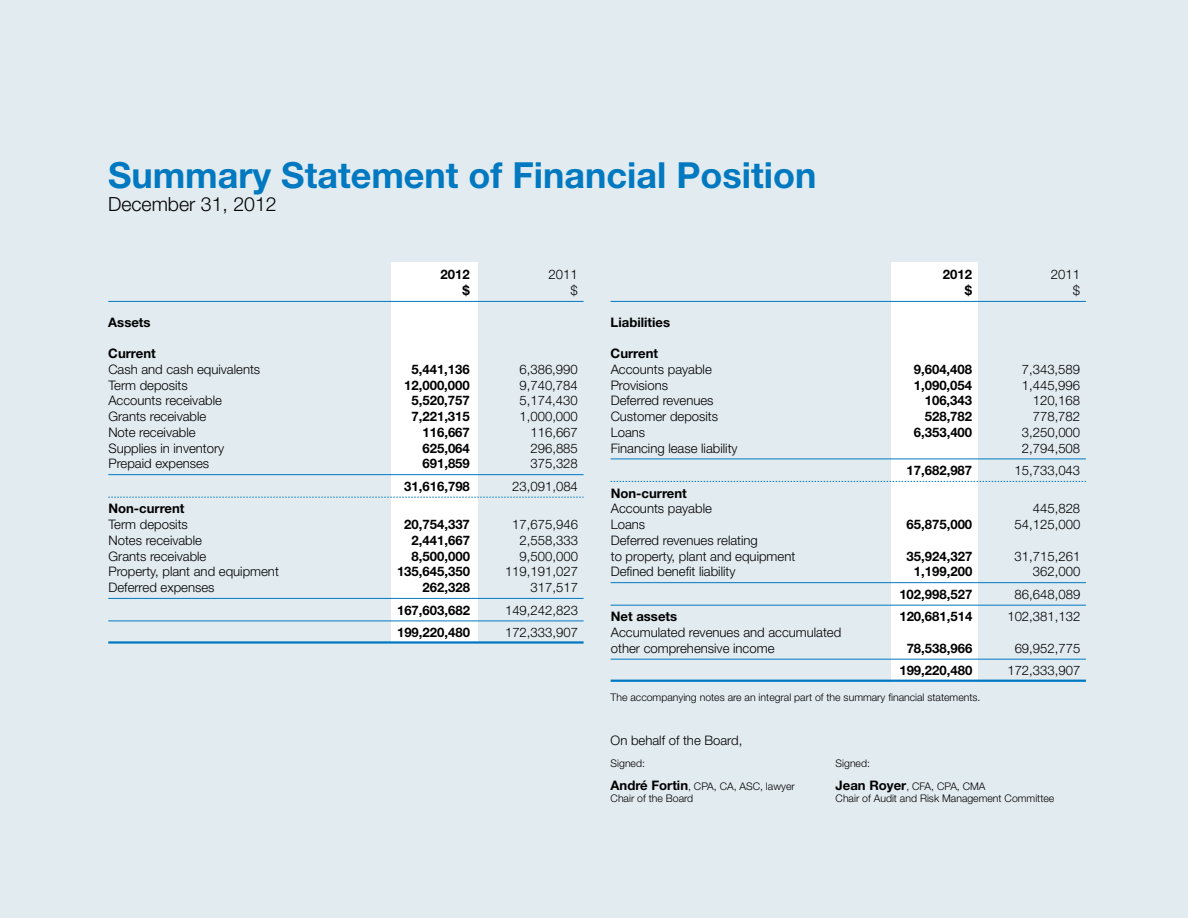
<style>
.page{position:relative;width:1188px;height:918px;background:#e2ebf0}
.page>*{position:absolute;margin:0;border:0;box-sizing:border-box;transform-origin:0 0}
.t1{font:700 36px "Helvetica Neue LT Std";color:#0079c1}
.t2{font:300 19.5px "Helvetica Neue LT Std";color:#000}
.t3{font:300 13.2px/15.8px "Helvetica Neue LT Std";color:#000}
.t4{font:700 13.2px "Helvetica Neue LT Std";color:#000}
.t5{font:300 10.5px "Helvetica Neue LT Std";color:#000}
.s1{font-weight:700;font-size:13.2px}
</style>
<div class="page">
<div style="left:392px;top:262px;width:86px;height:381px;background:#fff"></div>
<div style="left:892px;top:262px;width:86px;height:419px;background:#fff"></div>
<hr style="left:108px;top:301px;width:476px;height:1px;background:#0079c1">
<hr style="left:108px;top:474px;width:476px;height:1px;background:#0079c1">
<svg style="left:108px;top:497px;width:476px;height:1px"></svg>
<hr style="left:108px;top:598px;width:476px;height:1px;background:#0079c1">
<hr style="left:108px;top:621px;width:476px;height:1px;background:#0079c1">
<hr style="left:108px;top:641px;width:476px;height:3px;background:#0079c1">
<hr style="left:611px;top:301px;width:475px;height:1px;background:#0079c1">
<hr style="left:611px;top:459px;width:475px;height:1px;background:#0079c1">
<svg style="left:611px;top:481px;width:475px;height:1px"></svg>
<hr style="left:611px;top:582px;width:475px;height:1px;background:#0079c1">
<hr style="left:611px;top:605px;width:475px;height:1px;background:#0079c1">
<hr style="left:611px;top:659px;width:475px;height:1px;background:#0079c1">
<hr style="left:611px;top:680px;width:475px;height:2px;background:#0079c1">
<h1 class="t1" style="left:108px;top:153px;width:710px">Summary Statement of Financial Position</h1>
<h2 class="t2" style="left:108px;top:192px;width:170px">December 31, 2012</h2>
<p class="t4" style="left:441px;top:267px;width:31px">2012</p>
<p class="t3" style="left:549px;top:267px;width:31px">2011</p>
<p class="t4" style="left:463px;top:282px;width:9px">$</p>
<p class="t3" style="left:571px;top:282px;width:9px">$</p>
<p class="t4" style="left:943px;top:267px;width:31px">2012</p>
<p class="t3" style="left:1051px;top:267px;width:31px">2011</p>
<p class="t4" style="left:965px;top:282px;width:9px">$</p>
<p class="t3" style="left:1073px;top:282px;width:9px">$</p>
<p class="t4" style="left:108px;top:314px;width:44px">Assets</p>
<p class="t4" style="left:108px;top:345px;width:49px">Current</p>
<p class="t3" style="left:108px;top:361px;width:153px">Cash and cash equivalents</p>
<p class="t4" style="left:411px;top:361px;width:60px">5,441,136</p>
<p class="t3" style="left:519px;top:361px;width:60px">6,386,990</p>
<p class="t3" style="left:108px;top:377px;width:81px">Term deposits</p>
<p class="t4" style="left:404px;top:377px;width:67px">12,000,000</p>
<p class="t3" style="left:519px;top:377px;width:60px">9,740,784</p>
<p class="t3" style="left:108px;top:393px;width:115px">Accounts receivable</p>
<p class="t4" style="left:411px;top:393px;width:60px">5,520,757</p>
<p class="t3" style="left:519px;top:393px;width:60px">5,174,430</p>
<p class="t3" style="left:108px;top:408px;width:99px">Grants receivable</p>
<p class="t4" style="left:412px;top:408px;width:60px">7,221,315</p>
<p class="t3" style="left:520px;top:408px;width:60px">1,000,000</p>
<p class="t3" style="left:108px;top:424px;width:89px">Note receivable</p>
<p class="t4" style="left:422px;top:424px;width:49px">116,667</p>
<p class="t3" style="left:530px;top:424px;width:49px">116,667</p>
<p class="t3" style="left:108px;top:440px;width:117px">Supplies in inventory</p>
<p class="t4" style="left:422px;top:440px;width:49px">625,064</p>
<p class="t3" style="left:530px;top:440px;width:49px">296,885</p>
<p class="t3" style="left:108px;top:456px;width:102px">Prepaid expenses</p>
<p class="t4" style="left:422px;top:456px;width:49px">691,859</p>
<p class="t3" style="left:530px;top:456px;width:49px">375,328</p>
<p class="t4" style="left:404px;top:478px;width:67px">31,616,798</p>
<p class="t3" style="left:512px;top:478px;width:67px">23,091,084</p>
<p class="t4" style="left:108px;top:500px;width:78px">Non-current</p>
<p class="t3" style="left:108px;top:516px;width:81px">Term deposits</p>
<p class="t4" style="left:404px;top:516px;width:67px">20,754,337</p>
<p class="t3" style="left:512px;top:516px;width:67px">17,675,946</p>
<p class="t3" style="left:108px;top:532px;width:95px">Notes receivable</p>
<p class="t4" style="left:412px;top:532px;width:60px">2,441,667</p>
<p class="t3" style="left:520px;top:532px;width:60px">2,558,333</p>
<p class="t3" style="left:108px;top:548px;width:99px">Grants receivable</p>
<p class="t4" style="left:412px;top:548px;width:60px">8,500,000</p>
<p class="t3" style="left:520px;top:548px;width:60px">9,500,000</p>
<p class="t3" style="left:108px;top:564px;width:172px">Property, plant and equipment</p>
<p class="t4" style="left:397px;top:563px;width:74px">135,645,350</p>
<p class="t3" style="left:505px;top:564px;width:74px">119,191,027</p>
<p class="t3" style="left:109px;top:579px;width:107px">Deferred expenses</p>
<p class="t4" style="left:423px;top:579px;width:49px">262,328</p>
<p class="t3" style="left:531px;top:579px;width:49px">317,517</p>
<p class="t4" style="left:397px;top:602px;width:74px">167,603,682</p>
<p class="t3" style="left:505px;top:602px;width:74px">149,242,823</p>
<p class="t4" style="left:397px;top:624px;width:74px">199,220,480</p>
<p class="t3" style="left:505px;top:624px;width:74px">172,333,907</p>
<p class="t4" style="left:611px;top:314px;width:61px">Liabilities</p>
<p class="t4" style="left:611px;top:345px;width:49px">Current</p>
<p class="t3" style="left:611px;top:361px;width:103px">Accounts payable</p>
<p class="t4" style="left:914px;top:361px;width:60px">9,604,408</p>
<p class="t3" style="left:1022px;top:361px;width:60px">7,343,589</p>
<p class="t3" style="left:611px;top:377px;width:59px">Provisions</p>
<p class="t4" style="left:914px;top:377px;width:60px">1,090,054</p>
<p class="t3" style="left:1022px;top:377px;width:60px">1,445,996</p>
<p class="t3" style="left:611px;top:393px;width:104px">Deferred revenues</p>
<p class="t4" style="left:925px;top:393px;width:49px">106,343</p>
<p class="t3" style="left:1033px;top:393px;width:49px">120,168</p>
<p class="t3" style="left:611px;top:408px;width:109px">Customer deposits</p>
<p class="t4" style="left:925px;top:408px;width:49px">528,782</p>
<p class="t3" style="left:1033px;top:408px;width:49px">778,782</p>
<p class="t3" style="left:611px;top:424px;width:36px">Loans</p>
<p class="t4" style="left:914px;top:424px;width:60px">6,353,400</p>
<p class="t3" style="left:1022px;top:424px;width:60px">3,250,000</p>
<p class="t3" style="left:611px;top:440px;width:128px">Financing lease liability</p>
<p class="t3" style="left:1022px;top:440px;width:60px">2,794,508</p>
<p class="t4" style="left:907px;top:462px;width:67px">17,682,987</p>
<p class="t3" style="left:1015px;top:462px;width:67px">15,733,043</p>
<p class="t4" style="left:611px;top:485px;width:78px">Non-current</p>
<p class="t3" style="left:611px;top:501px;width:103px">Accounts payable</p>
<p class="t3" style="left:1033px;top:501px;width:49px">445,828</p>
<p class="t3" style="left:611px;top:516px;width:36px">Loans</p>
<p class="t4" style="left:907px;top:516px;width:67px">65,875,000</p>
<p class="t3" style="left:1015px;top:516px;width:67px">54,125,000</p>
<p class="t3" style="left:611px;top:532px;width:186px">Deferred revenues relating<br>to property, plant and equipment</p>
<p class="t4" style="left:907px;top:548px;width:67px">35,924,327</p>
<p class="t3" style="left:1015px;top:548px;width:67px">31,715,261</p>
<p class="t3" style="left:611px;top:564px;width:126px">Defined benefit liability</p>
<p class="t4" style="left:914px;top:563px;width:60px">1,199,200</p>
<p class="t3" style="left:1033px;top:564px;width:49px">362,000</p>
<p class="t4" style="left:899px;top:586px;width:74px">102,998,527</p>
<p class="t3" style="left:1015px;top:586px;width:67px">86,648,089</p>
<p class="t4" style="left:611px;top:608px;width:68px">Net assets</p>
<p class="t4" style="left:899px;top:608px;width:74px">120,681,514</p>
<p class="t3" style="left:1007px;top:609px;width:74px">102,381,132</p>
<p class="t3" style="left:611px;top:624px;width:232px">Accumulated revenues and accumulated other comprehensive income</p>
<p class="t4" style="left:907px;top:640px;width:67px">78,538,966</p>
<p class="t3" style="left:1015px;top:640px;width:67px">69,952,775</p>
<p class="t4" style="left:899px;top:662px;width:74px">199,220,480</p>
<p class="t3" style="left:1007px;top:663px;width:74px">172,333,907</p>
<p class="t5" style="left:611px;top:690px;width:371px">The accompanying notes are an integral part of the summary financial statements.</p>
<p class="t3" style="left:611px;top:732px;width:133px">On behalf of the Board,</p>
<p class="t5" style="left:611px;top:757px;width:36px">Signed:</p>
<p class="t5" style="left:836px;top:757px;width:36px">Signed:</p>
<p class="t5" style="left:611px;top:780px;width:186px"><span class="s1">André Fortin</span>, CPA, CA, ASC, lawyer</p>
<p class="t5" style="left:836px;top:780px;width:151px"><span class="s1">Jean Royer</span>, CFA, CPA, CMA</p>
<p class="t5" style="left:611px;top:792px;width:84px">Chair of the Board</p>
<p class="t5" style="left:836px;top:792px;width:220px">Chair of Audit and Risk Management Committee</p>
</div>
